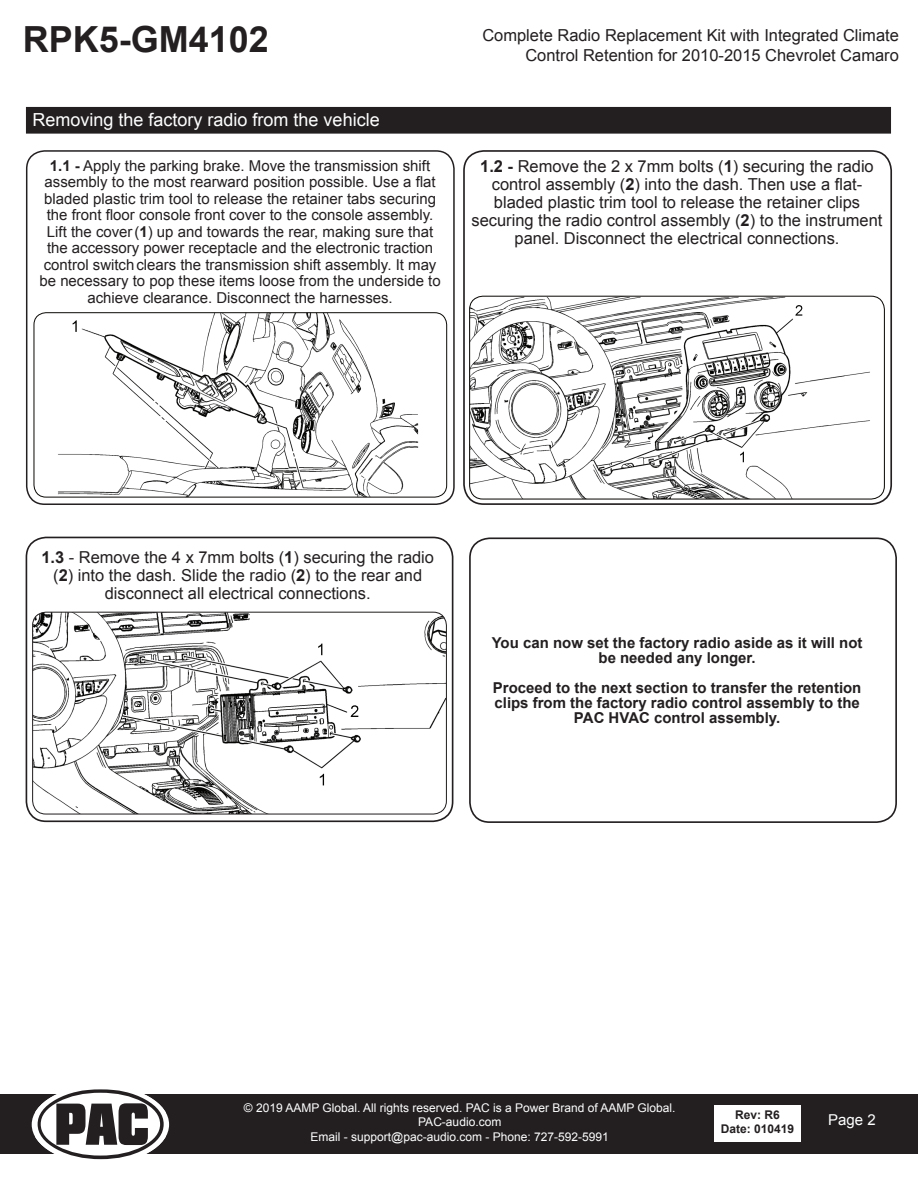
<style>
.page{position:relative;width:918px;height:1188px;background:#fff}
.page>*{position:absolute;margin:0;border:0;box-sizing:border-box;transform-origin:0 0}
.t1{font:700 36px "Arial";color:#231f20}
.t2{font:18px "Arial";color:#fff}
.t3{font:16.5px/18.1px "Arial";color:#231f20;text-align:center}
.t4{font:15px/16.5px "Arial";color:#231f20;text-align:center}
.t5{font:700 15px/15px "Arial";color:#231f20;text-align:center}
.t6{font:15px "Arial";color:#fff}
.t7{font:12px/14.4px "Arial";color:#fff;text-align:center}
.t8{font:700 12px/14.4px "Arial";color:#231f20;text-align:center}
.s1{font-weight:700}
</style>
<div class="page">
<div style="left:0;top:1094px;width:918px;height:60px;background:#231f20"></div>
<svg style="left:35px;top:1089px;width:130px;height:71px"></svg>
<div style="left:714px;top:1106px;width:87px;height:36px;background:#fff"></div>
<img style="left:33px;top:612px;width:413px;height:201px">
<div style="left:32px;top:612px;width:415px;height:203px;border:1px solid #231f20;border-radius:13px"></div>
<div style="left:26px;top:537px;width:427px;height:285px;border:2px solid #231f20;border-radius:20px"></div>
<div style="left:27px;top:108px;width:863px;height:25px;background:#231f20"></div>
<div style="left:26px;top:107px;width:865px;height:27px;border:2px solid #231f20"></div>
<div style="left:33px;top:113px;width:441px;height:20px;background:#231f20"></div>
<img style="left:34px;top:313px;width:413px;height:184px">
<div style="left:34px;top:312px;width:413px;height:186px;border:1px solid #0b0906;border-radius:12px"></div>
<div style="left:26px;top:150px;width:429px;height:355px;border:2px solid #231f20;border-radius:18px"></div>
<img style="left:470px;top:296px;width:414px;height:203px">
<div style="left:469px;top:296px;width:416px;height:204px;border:1px solid #0b0906;border-radius:13px"></div>
<div style="left:463px;top:150px;width:429px;height:355px;border:2px solid #231f20;border-radius:20px"></div>
<div style="left:469px;top:537px;width:428px;height:286px;border:2px solid #231f20;border-radius:20px"></div>
<h1 class="t1" style="left:23px;top:14px;width:248px">RPK5-GM4102</h1>
<p class="t3" style="left:482px;top:26px;width:418px">Complete Radio Replacement Kit with Integrated Climate</p>
<p class="t3" style="left:525px;top:46px;width:375px">Control Retention for 2010-2015 Chevrolet Camaro</p>
<p class="t2" style="left:33px;top:108px;width:349px">Removing the factory radio from the vehicle</p>
<p class="t4" style="left:40px;top:157px;width:403px"><span class="s1">1.1 -</span> Apply the parking brake. Move the transmission shift assembly to the most rearward position possible. Use a flat bladed plastic trim tool to release the retainer tabs securing the front floor console front cover to the console assembly.<br>Lift the cover(<span class="s1">1</span>) up and towards the rear, making sure that the accessory power receptacle and the electronic traction control switchclears the transmission shift assembly. It may be necessary to pop these items loose from the underside to achieve clearance. Disconnect the harnesses.</p>
<p class="t3" style="left:471px;top:157px;width:413px"><span class="s1">1.2 -</span> Remove the 2 x 7mm bolts (<span class="s1">1</span>) securing the radio control assembly (<span class="s1">2</span>) into the dash. Then use a flat&shy;bladed plastic trim tool to release the retainer clips securing the radio control assembly (<span class="s1">2</span>) to the instrument panel. Disconnect the electrical connections.</p>
<p class="t3" style="left:41px;top:548px;width:394px"><span class="s1">1.3</span> - Remove the 4 x 7mm bolts (<span class="s1">1</span>) securing the radio (<span class="s1">2</span>) into the dash. Slide the radio (<span class="s1">2</span>) to the rear and disconnect all electrical connections.</p>
<p class="t5" style="left:492px;top:636px;width:372px">You can now set the factory radio aside as it will not be needed any longer.</p>
<p class="t5" style="left:493px;top:681px;width:370px">Proceed to the next section to transfer the retention clips from the factory radio control assembly to the<br>PAC HVAC control assembly.</p>
<p class="t7" style="left:244px;top:1101px;width:433px">© 2019 AAMP Global. All rights reserved. PAC is a Power Brand of AAMP Global.<br>PAC-audio.com<br>Email - support@pac-audio.com - Phone: 727-592-5991</p>
<p class="t8" style="left:721px;top:1108px;width:75px">Rev: R6<br>Date: 010419</p>
<p class="t6" style="left:828px;top:1109px;width:49px">Page 2</p>
</div>
